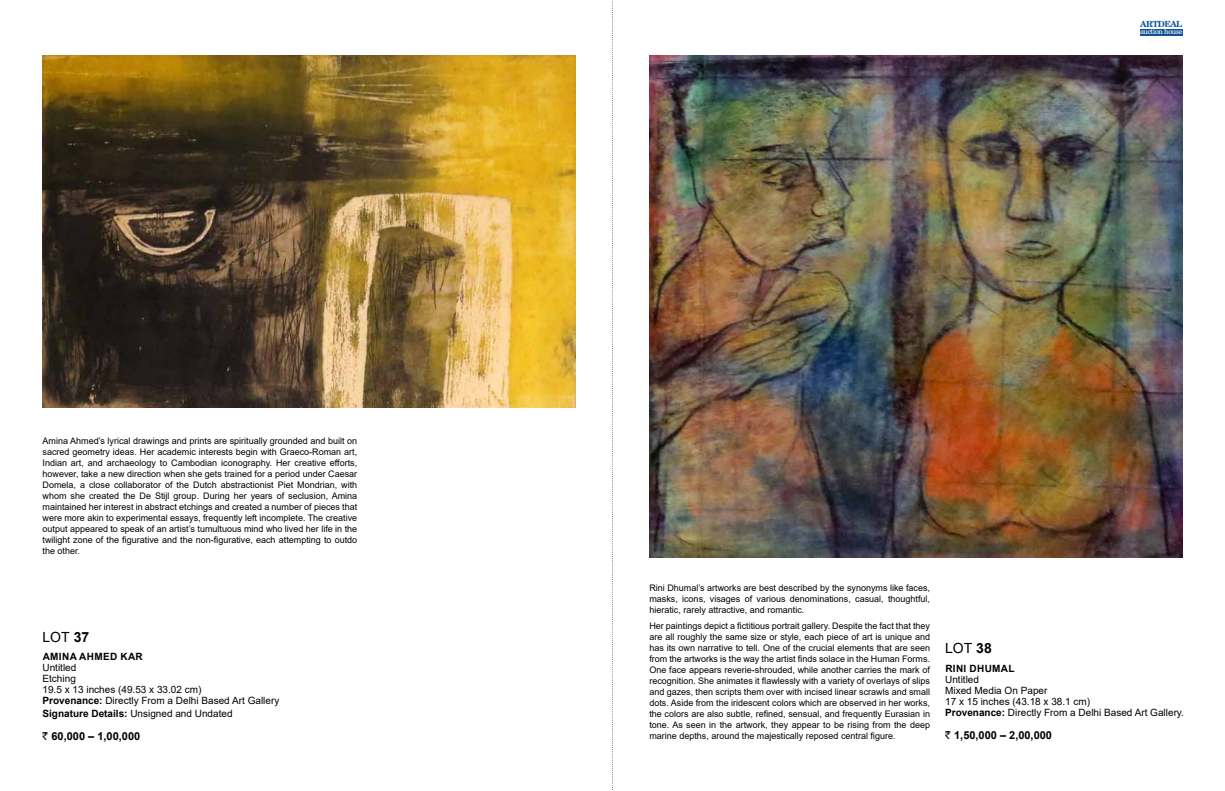
<style>
.page{position:relative;width:1225px;height:791px;background:#fff}
.page>*{position:absolute;margin:0;border:0;box-sizing:border-box;transform-origin:0 0}
.t1{font:14px "Arial";color:#000}
.t2{font:700 11px "Arial";color:#000}
.t3{font:10px/11px "Arial";color:#000}
.t4{font:700 10px "Arial";letter-spacing:.035em;color:#000}
.t5{font:9px/11px "Arial";color:#000;text-align:justify}
.t6{font:700 8.5px "Century Schbk Greek BT";letter-spacing:-.06em;color:#105395}
.t7{font:7.4px "Century Schbk Greek BT";letter-spacing:-.05em;color:#fff}
.s1{font-weight:700}
.s2{font-family:"Rupee Foradian";font-weight:400}
</style>
<div class="page">
<div style="left:1140px;top:29px;width:42px;height:6px;background:#105395"></div>
<svg style="left:612px;top:0;width:1px;height:790px"></svg>
<img style="left:43px;top:55px;width:532px;height:352px">
<img style="left:649px;top:55px;width:533px;height:502px">
<p class="t5" style="left:43px;top:436px;width:316px">Amina Ahmed’s lyrical drawings and prints are spiritually grounded and built on sacred geometry ideas. Her academic interests begin with Graeco-Roman art, Indian art, and archaeology to Cambodian iconography. Her creative efforts, however, take a new direction when she gets trained for a period under Caesar Domela, a close collaborator of the Dutch abstractionist Piet Mondrian, with whom she created the De Stijl group. During her years of seclusion, Amina maintained her interest in abstract etchings and created a number of pieces that were more akin to experimental essays, frequently left incomplete. The creative output appeared to speak of an artist’s tumultuous mind who lived her life in the twilight zone of the figurative and the non-figurative, each attempting to outdo the other.</p>
<h1 class="t1" style="left:43px;top:627px;width:48px">LOT <span class="s1">37</span></h1>
<p class="t4" style="left:43px;top:650px;width:60px">Amina Ahmed</p>
<p class="t4" style="left:120px;top:650px;width:24px">Kar</p>
<p class="t3" style="left:43px;top:662px;width:238px">Untitled<br>Etching<br>19.5 x 13 inches (49.53 x 33.02 cm)<br><span class="s1">Provenance:</span> Directly From a Delhi Based Art Gallery</p>
<p class="t3" style="left:43px;top:708px;width:192px"><span class="s1">Signature Details:</span> Unsigned and Undated</p>
<p class="t2" style="left:43px;top:728px;width:99px"><span class="s2">`</span> 60,000 – 1,00,000</p>
<p class="t6" style="left:1140px;top:19px;width:44px">ARTDEAL</p>
<p class="t7" style="left:1140px;top:27px;width:44px">auction house</p>
<p class="t5" style="left:649px;top:582px;width:282px">Rini Dhumal’s artworks are best described by the synonyms like faces, masks, icons, visages of various denominations, casual, thoughtful, hieratic, rarely attractive, and romantic.</p>
<p class="t5" style="left:649px;top:620px;width:282px">Her paintings depict a fictitious portrait gallery. Despite the fact that they are all roughly the same size or style, each piece of art is unique and has its own narrative to tell. One of the crucial elements that are seen from the artworks is the way the artist finds solace in the Human Forms.<br>One face appears reverie-shrouded, while another carries the mark of recognition. She animates it flawlessly with a variety of overlays of slips and gazes, then scripts them over with incised linear scrawls and small dots. Aside from the iridescent colors which are observed in her works, the colors are also subtle, refined, sensual, and frequently Eurasian in tone. As seen in the artwork, they appear to be rising from the deep marine depths, around the majestically reposed central figure.</p>
<h1 class="t1" style="left:945px;top:639px;width:48px">LOT <span class="s1">38</span></h1>
<p class="t4" style="left:945px;top:662px;width:71px">Rini Dhumal</p>
<p class="t3" style="left:945px;top:674px;width:240px">Untitled<br>Mixed Media On Paper<br>17 x 15 inches (43.18 x 38.1 cm)<br><span class="s1">Provenance:</span> Directly From a Delhi Based Art Gallery.</p>
<p class="t2" style="left:945px;top:727px;width:108px"><span class="s2">`</span> 1,50,000 – 2,00,000</p>
</div>
